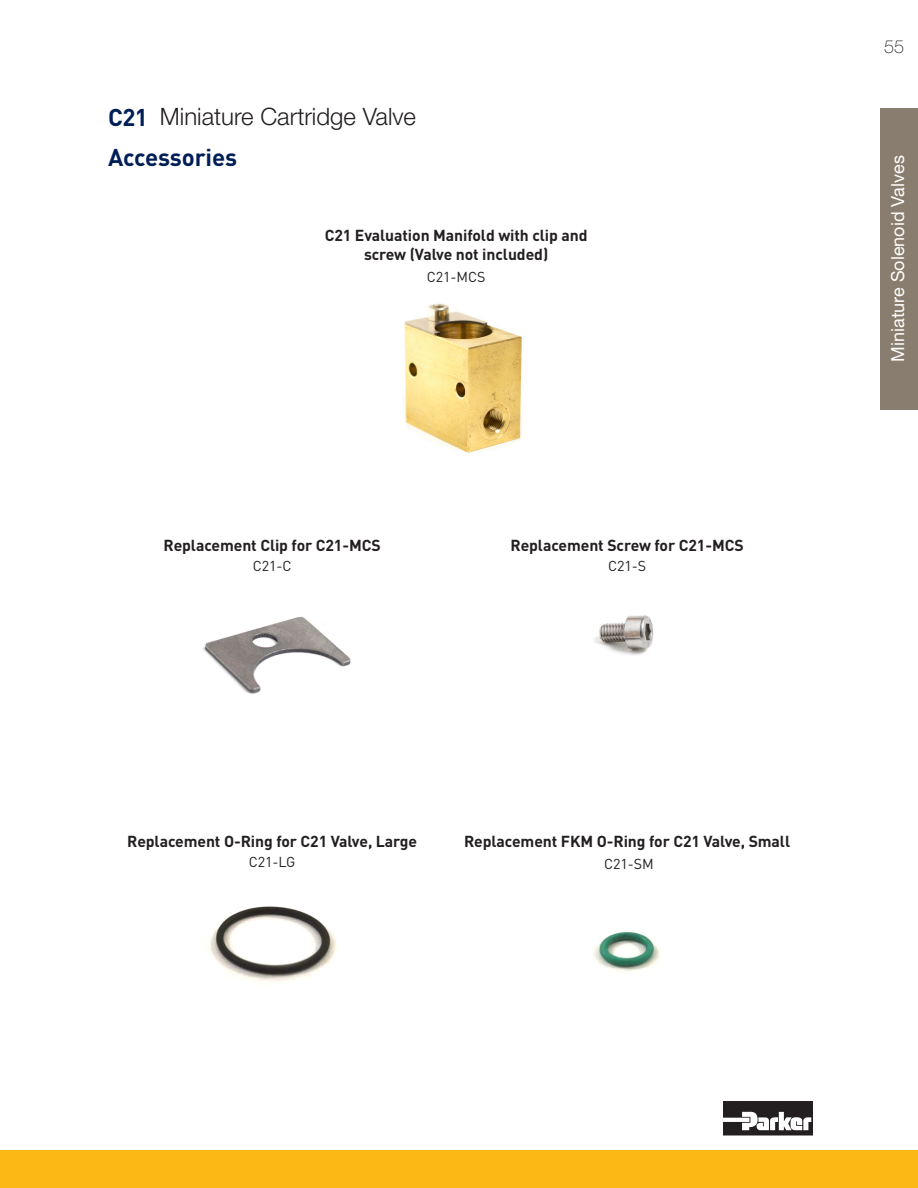
<style>
.page{position:relative;width:918px;height:1188px;background:#fff}
.page>*{position:absolute;margin:0;border:0;box-sizing:border-box;transform-origin:0 0}
.t1{font:300 24px "Helvetica Neue LT Std";color:#231f20}
.B_Head{font:700 24px "DINOT";letter-spacing:-.005em;color:#001f56}
.t2{font:18px "Helvetica Neue LT Std";color:#fff}
.t3{font:100 18px "Helvetica Neue LT Std";color:#231f20}
.B_Head-2{font:700 15.75px/18.9px "DINOT";letter-spacing:-.005em;color:#231f20;text-align:center}
.B_Head-3{font:14.25px "DINOT";letter-spacing:-.005em;color:#231f20}
</style>
<div class="page">
<div style="left:0;top:1150px;width:918px;height:38px;background:#fcb814"></div>
<svg style="left:723px;top:1101px;width:90px;height:35px"></svg>
<div style="left:880px;top:108px;width:38px;height:301px;background:#887d6e"></div>
<img style="left:203px;top:616px;width:148px;height:78px">
<img style="left:594px;top:615px;width:60px;height:40px">
<img style="left:404px;top:303px;width:118px;height:150px">
<img style="left:209px;top:906px;width:128px;height:77px">
<img style="left:593px;top:931px;width:67px;height:41px">
<p class="B_Head" style="left:108px;top:101px;width:41px">C21</p>
<p class="t1" style="left:160px;top:102px;width:258px">Miniature Cartridge Valve</p>
<p class="B_Head" style="left:108px;top:141px;width:131px">Accessories</p>
<p class="B_Head-2" style="left:325px;top:225px;width:264px">C21 Evaluation Manifold with clip and screw (Valve not included)</p>
<p class="B_Head-3" style="left:427px;top:267px;width:60px">C21-MCS</p>
<p class="B_Head-2" style="left:163px;top:535px;width:219px">Replacement Clip for C21-MCS</p>
<p class="B_Head-3" style="left:253px;top:556px;width:40px">C21-C</p>
<p class="B_Head-2" style="left:510px;top:535px;width:235px">Replacement Screw for C21-MCS</p>
<p class="B_Head-3" style="left:608px;top:556px;width:40px">C21-S</p>
<p class="t3" style="left:884px;top:36px;width:22px">55</p>
<p class="t2" style="left:887px;top:362px;width:208px;rotate:-90deg">Miniature Solenoid Valves</p>
<p class="B_Head-2" style="left:127px;top:831px;width:292px">Replacement O-Ring for C21 Valve, Large</p>
<p class="B_Head-3" style="left:249px;top:852px;width:48px">C21-LG</p>
<p class="B_Head-2" style="left:464px;top:831px;width:328px">Replacement FKM O-Ring for C21 Valve, Small</p>
<p class="B_Head-3" style="left:604px;top:854px;width:51px">C21-SM</p>
</div>
